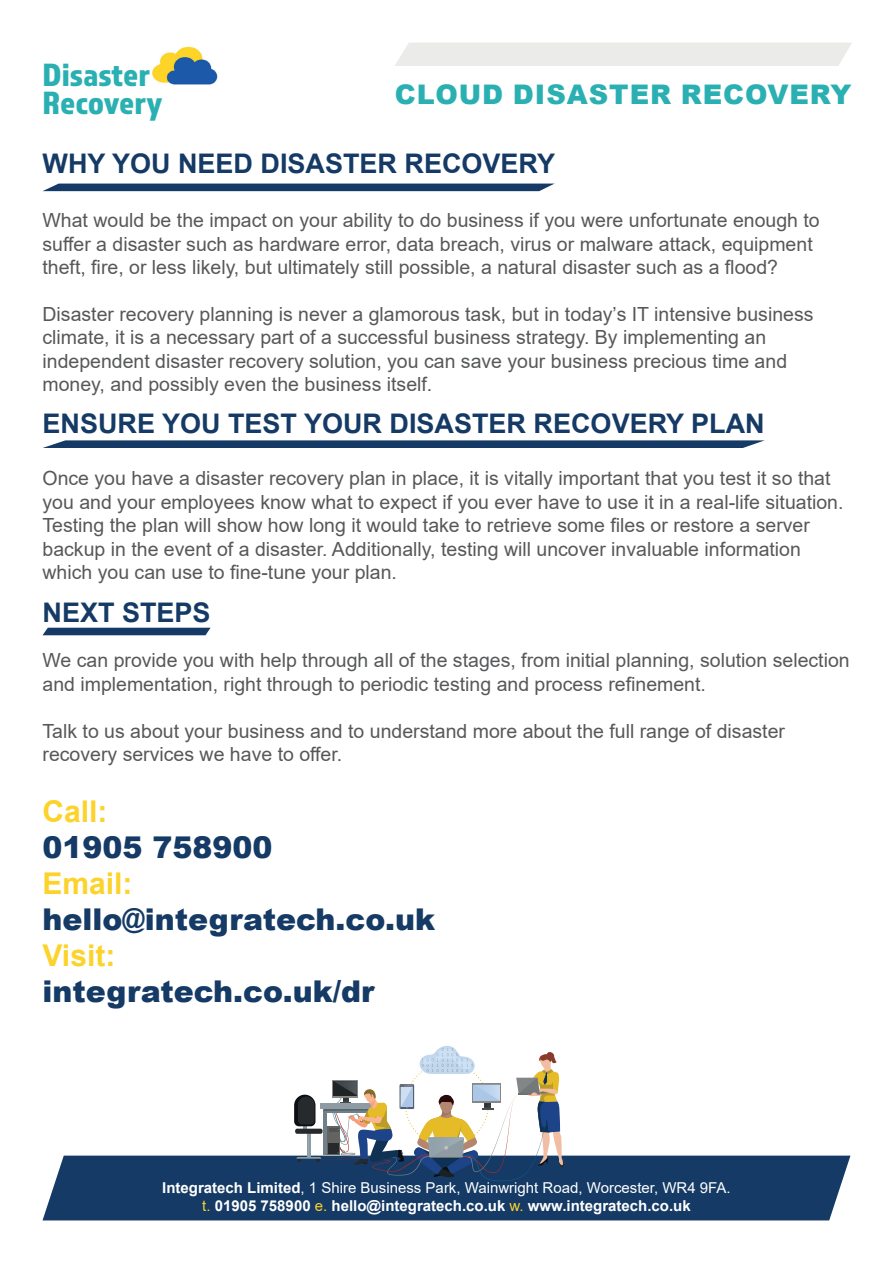
<style>
.page{position:relative;width:893px;height:1263px;background:#fff}
.page>*{position:absolute;margin:0;border:0;box-sizing:border-box;transform-origin:0 0}
.t1{font:33.45px/28.2px "Almaq Refined";color:#2ab0b3}
.t2{font:900 30px "Arial";color:#143a65}
.t3{font:700 30px "Arial";color:#fcd32a}
.t4{font:700 27px "Arial";color:#143a65}
.t5{font:900 27px "Arial";letter-spacing:.035em;color:#2ab0b3}
.t6{font:19.5px/23.4px "Arial";color:#57585a}
.t7{font:700 15px/18px "Arial";color:#fff;text-align:center}
.s1{font-weight:400}
.s2{font-weight:400;color:#fcd32a}
</style>
<div class="page">
<div style="left:395px;top:43px;width:457px;height:23px;background:#ebebea"></div>
<div style="left:43px;top:1155px;width:807px;height:65px;background:#143a65"></div>
<svg style="left:294px;top:1046px;width:270px;height:135px"></svg>
<img style="left:152px;top:46px;width:66px;height:39px">
<div style="left:43px;top:184px;width:511px;height:7px;background:#143a65"></div>
<svg style="left:43px;top:440px;width:722px;height:8px"></svg>
<svg style="left:43px;top:628px;width:168px;height:7px"></svg>
<h1 class="t1" style="left:43px;top:59px;width:121px">Disaster<br>Recovery</h1>
<h3 class="t5" style="left:395px;top:75px;width:458px">CLOUD DISASTER RECOVERY</h3>
<h3 class="t4" style="left:43px;top:145px;width:514px">WHY YOU NEED DISASTER RECOVERY</h3>
<p class="t6" style="left:43px;top:209px;width:779px">What would be the impact on your ability to do business if you were unfortunate enough to suffer a disaster such as hardware error, data breach, virus or malware attack, equipment theft, fire, or less likely, but ultimately still possible, a natural disaster such as a flood?</p>
<p class="t6" style="left:43px;top:302px;width:772px">Disaster recovery planning is never a glamorous task, but in today’s IT intensive business climate, it is a necessary part of a successful business strategy. By implementing an independent disaster recovery solution, you can save your business precious time and money, and possibly even the business itself.</p>
<h3 class="t4" style="left:43px;top:404px;width:724px">ENSURE YOU TEST YOUR DISASTER RECOVERY PLAN</h3>
<p class="t6" style="left:43px;top:467px;width:802px">Once you have a disaster recovery plan in place, it is vitally important that you test it so that you and your employees know what to expect if you ever have to use it in a real-life situation.<br>Testing the plan will show how long it would take to retrieve some files or restore a server backup in the event of a disaster. Additionally, testing will uncover invaluable information which you can use to fine-tune your plan.</p>
<h3 class="t4" style="left:43px;top:593px;width:170px">NEXT STEPS</h3>
<p class="t6" style="left:43px;top:649px;width:809px">We can provide you with help through all of the stages, from initial planning, solution selection and implementation, right through to periodic testing and process refinement.</p>
<p class="t6" style="left:43px;top:719px;width:744px">Talk to us about your business and to understand more about the full range of disaster recovery services we have to offer.</p>
<h2 class="t3" style="left:43px;top:790px;width:67px">Call:</h2>
<h2 class="t2" style="left:43px;top:825px;width:232px">01905 758900</h2>
<h2 class="t3" style="left:43px;top:862px;width:92px">Email:</h2>
<h2 class="t2" style="left:43px;top:897px;width:394px">hello@integratech.co.uk</h2>
<h2 class="t3" style="left:43px;top:934px;width:74px">Visit:</h2>
<h2 class="t2" style="left:43px;top:969px;width:333px">integratech.co.uk/dr</h2>
<p class="t7" style="left:162px;top:1178px;width:570px">Integratech Limited<span class="s1">, 1 Shire Business Park, Wainwright Road, Worcester, WR4 9FA. </span><span class="s2">t.</span> 01905 758900 <span class="s2">e.</span> hello@integratech.co.uk <span class="s2">w.</span> www.integratech.co.uk</p>
</div>
